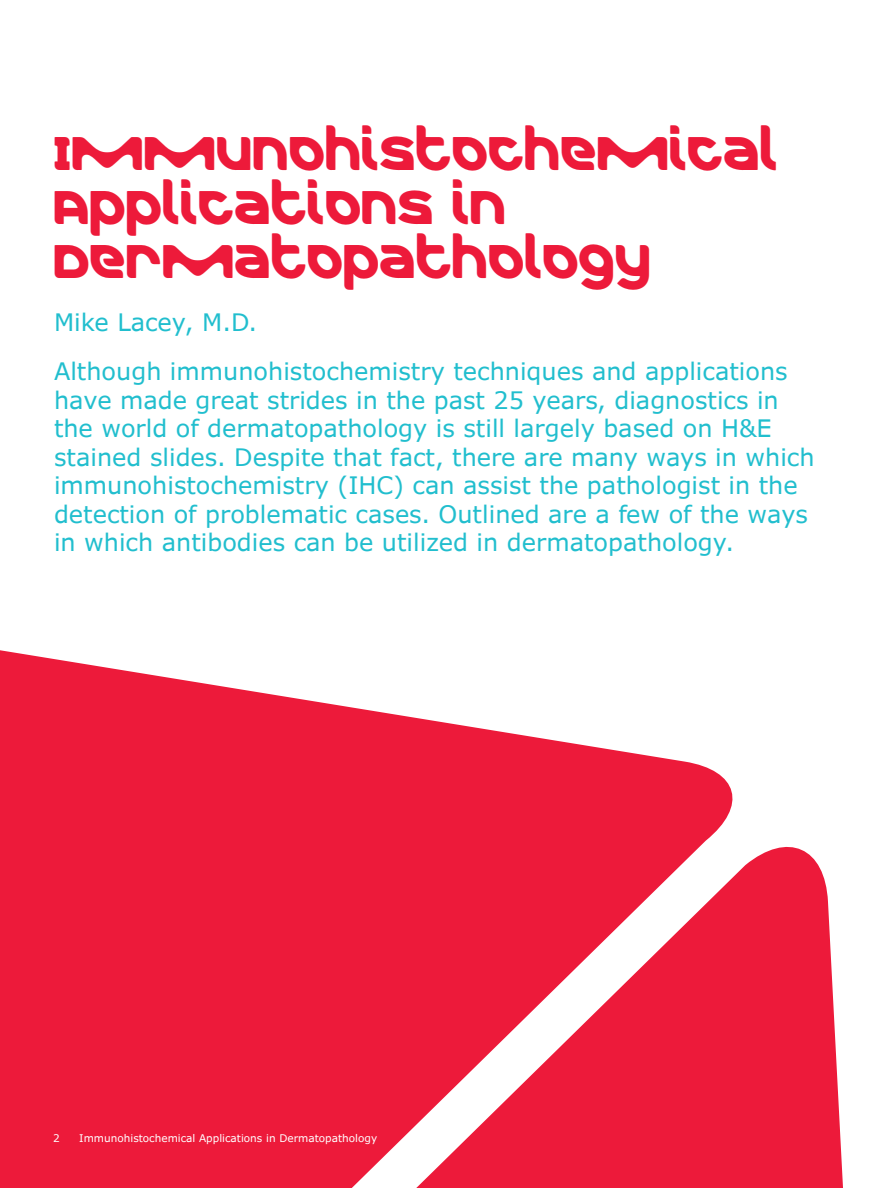
<style>
.page{position:relative;width:891px;height:1188px;background:#fff}
.page>*{position:absolute;margin:0;border:0;box-sizing:border-box;transform-origin:0 0}
.Merck_Headline_36_36{font:48px/54px "Merck";color:#ed1a3a}
.Subhead_16_19{font:24px/28.5px "Verdana Pro";color:#21bece}
.Header_7_9{font:10.5px "Verdana Pro";color:#fff}
.Folio_7_9{font:10.5px "Verdana Pro";color:#fff}
</style>
<div class="page">
<svg style="left:0;top:650px;width:843px;height:538px;fill:#ed1a3a"></svg>
<p class="Merck_Headline_36_36" style="left:54px;top:127px;width:726px">IMMUNOHISTOCHEMICAL<br>APPLICATIONS IN<br>DERMATOPATHOLOGY</p>
<p class="Subhead_16_19" style="left:54px;top:309px;width:205px">Mike Lacey, M.D.</p>
<p class="Subhead_16_19" style="left:54px;top:358px;width:762px">Although immunohistochemistry techniques and applications have made great strides in the past 25 years, diagnostics in the world of dermatopathology is still largely based on H&amp;E stained slides. Despite that fact, there are many ways in which immunohistochemistry (IHC) can assist the pathologist in the detection of problematic cases. Outlined are a few of the ways in which antibodies can be utilized in dermatopathology.</p>
<p class="Folio_7_9" style="left:53px;top:1131px;width:8px">2</p>
<p class="Header_7_9" style="left:79px;top:1131px;width:299px">Immunohistochemical Applications in Dermatopathology</p>
</div>
